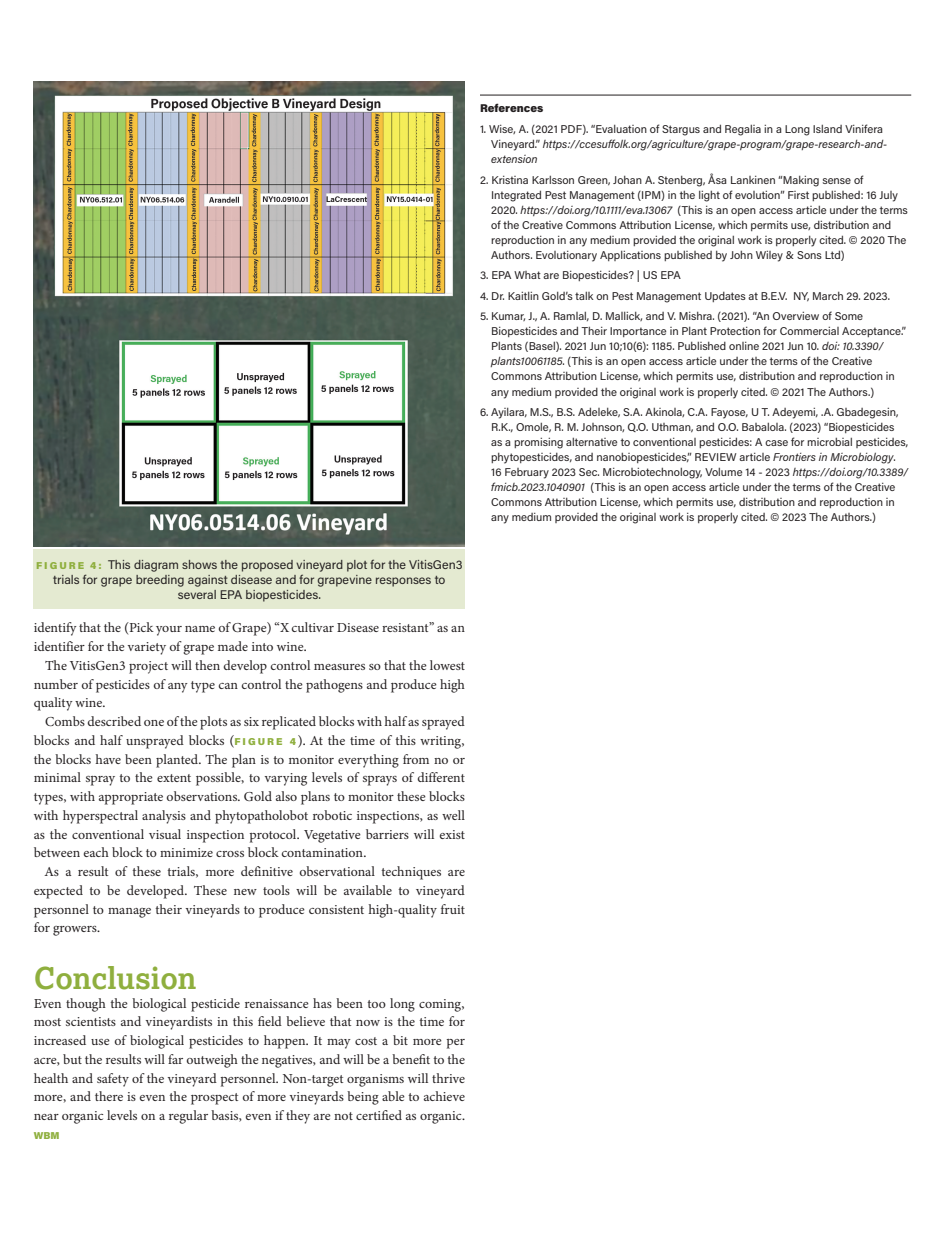
<style>
.page{position:relative;width:945px;height:1238px;background:#fff}
.page>*{position:absolute;margin:0;border:0;box-sizing:border-box;transform-origin:0 0}
.Subhead_1_grapegrowi{font:700 30px "Lexia";color:#8faf3e}
.Text_with_indent{font:13.75px/18.8px "Minion Variable Concept";color:#231f20;text-align:justify}
.Text_No_Indent{font:13.75px/18.8px "Minion Variable Concept";color:#231f20;text-align:justify}
.Caption_with_shade_G{font:12.5px/15px "Acumin Pro";color:#231f20;text-align:center}
.Reference_Text{font:11.25px/15px "Acumin Pro";color:#231f20}
.Reference_Head{font:900 11.25px "Acumin Pro";color:#231f20}
.Text_No_Indent-2{font:900 10px "Acumin Pro";color:#8faf3e}
.s1{font-weight:900;font-size:10px;color:#8faf3e}
.s2{font-family:"Acumin Pro";font-weight:900;font-size:10px;color:#8faf3e}
.s3{font-style:italic}
</style>
<div class="page">
<hr style="left:480px;top:95px;width:431px;height:1px;background:#231f20">
<img style="left:34px;top:81px;width:431px;height:465px">
<div style="left:34px;top:549px;width:431px;height:59px;background:#e4ead1"></div>
<p class="Caption_with_shade_G" style="left:36px;top:557px;width:428px"><span class="s1">F I G U R E 4 :</span> This diagram shows the proposed vineyard plot for the VitisGen3 trials for grape breeding against disease and for grapevine responses to several EPA biopesticides.</p>
<p class="Text_with_indent" style="left:34px;top:618px;width:433px">identify that the (Pick your name of Grape) “X cultivar Disease resistant” as an identifier for the variety of grape made into wine.</p>
<p class="Text_with_indent" style="left:34px;top:656px;width:433px;text-indent:11px">The VitisGen3 project will then develop control measures so that the lowest number of pesticides of any type can control the pathogens and produce high quality wine.</p>
<p class="Text_with_indent" style="left:34px;top:712px;width:433px;text-indent:11px">Combs described one of the plots as six replicated blocks with half as sprayed blocks and half unsprayed blocks (<span class="s2">F I G U R E 4</span> ). At the time of this writing, the blocks have been planted. The plan is to monitor everything from no or minimal spray to the extent possible, to varying levels of sprays of different types, with appropriate observations. Gold also plans to monitor these blocks with hyperspectral analysis and phytopatholobot robotic inspections, as well as the conventional visual inspection protocol. Vegetative barriers will exist between each block to minimize cross block contamination.</p>
<p class="Text_with_indent" style="left:34px;top:862px;width:433px;text-indent:11px">As a result of these trials, more definitive observational techniques are expected to be developed. These new tools will be available to vineyard personnel to manage their vineyards to produce consistent high-quality fruit for growers.</p>
<p class="Subhead_1_grapegrowi" style="left:34px;top:959px;width:164px">Conclusion</p>
<p class="Text_No_Indent" style="left:34px;top:993px;width:433px">Even though the biological pesticide renaissance has been too long coming, most scientists and vineyardists in this field believe that now is the time for increased use of biological pesticides to happen. It may cost a bit more per acre, but the results will far outweigh the negatives, and will be a benefit to the health and safety of the vineyard personnel. Non-target organisms will thrive more, and there is even the prospect of more vineyards being able to achieve near organic levels on a regular basis, even if they are not certified as organic.</p>
<p class="Text_No_Indent-2" style="left:34px;top:1128px;width:27px">WBM</p>
<p class="Reference_Head" style="left:480px;top:100px;width:65px">References</p>
<p class="Reference_Text" style="left:491px;top:121px;width:397px;text-indent:-11px">1. Wise, A. (2021 PDF). “Evaluation of Stargus and Regalia in a Long Island Vinifera<br>Vineyard.” <span class="s3">https://ccesuffolk.org/agriculture/grape-program/grape-research-and&shy;extension</span></p>
<p class="Reference_Text" style="left:491px;top:172px;width:418px;text-indent:-11px">2. Kristina Karlsson Green, Johan A. Stenberg, Åsa Lankinen “Making sense of Integrated Pest Management (IPM) in the light of evolution” First published: 16 July 2020. <span class="s3">https://doi.org/10.1111/eva.13067</span> (This is an open access article under the terms of the Creative Commons Attribution License, which permits use, distribution and reproduction in any medium provided the original work is properly cited. © 2020 The Authors. Evolutionary Applications published by John Wiley &amp; Sons Ltd)</p>
<p class="Reference_Text" style="left:480px;top:267px;width:202px">3. EPA What are Biopesticides? | US EPA</p>
<p class="Reference_Text" style="left:480px;top:288px;width:412px">4. Dr. Kaitlin Gold’s talk on Pest Management Updates at B.E.V. NY, March 29. 2023.</p>
<p class="Reference_Text" style="left:491px;top:308px;width:416px;text-indent:-11px">5. Kumar, J., A. Ramlal, D. Mallick, and V. Mishra. (2021). “An Overview of Some Biopesticides and Their Importance in Plant Protection for Commercial Acceptance.” Plants (Basel). 2021 Jun 10;10(6): 1185. Published online 2021 Jun 10. <span class="s3">doi: 10.3390/ plants10061185</span>. (This is an open access article under the terms of the Creative Commons Attribution License, which permits use, distribution and reproduction in any medium provided the original work is properly cited. © 2021 The Authors.)</p>
<p class="Reference_Text" style="left:491px;top:404px;width:419px;text-indent:-11px">6. Ayilara, M.S., B.S. Adeleke, S.A. Akinola, C.A. Fayose, U T. Adeyemi, .A. Gbadegesin, R.K., Omole, R. M. Johnson, Q.O. Uthman, and O.O. Babalola. (2023) “Biopesticides as a promising alternative to conventional pesticides: A case for microbial pesticides, phytopesticides, and nanobiopesticides,” REVIEW article <span class="s3">Frontiers in Microbiology</span>.<br>16 February 2023 Sec. Microbiotechnology, Volume 14 - 2023 <span class="s3">https://doi.org/10.3389/ fmicb.2023.1040901</span> (This is an open access article under the terms of the Creative Commons Attribution License, which permits use, distribution and reproduction in any medium provided the original work is properly cited. © 2023 The Authors.)</p>
</div>
